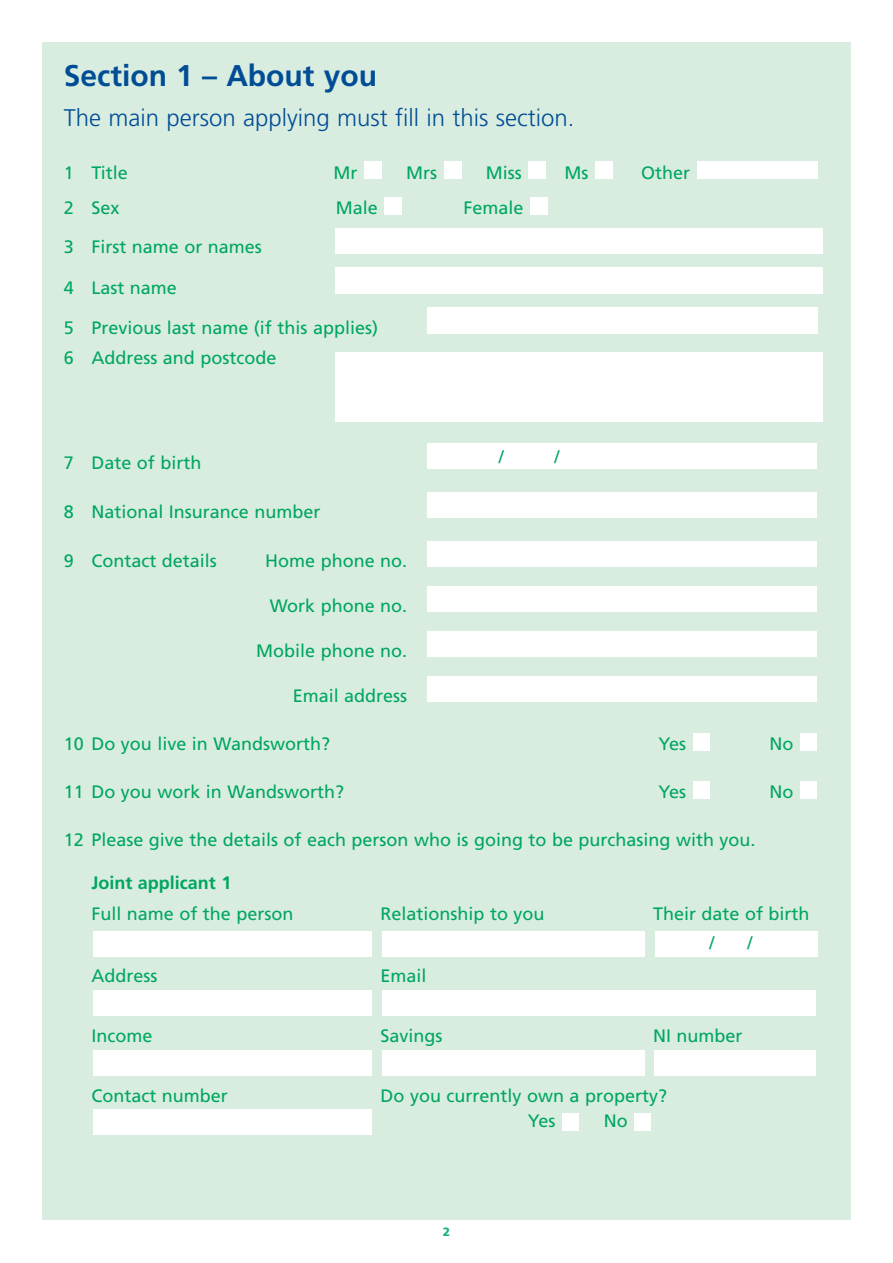
<style>
.page{position:relative;width:893px;height:1263px;background:#fff}
.page>*{position:absolute;margin:0;border:0;box-sizing:border-box;transform-origin:0 0}
.t1{font:700 30px "Frutiger LT";color:#014d95}
.t2{font:300 24px "Frutiger LT";color:#014d95}
.t3{font:18px/30.2px "Frutiger LT";color:#00a65f}
.t4{font:700 18px "Frutiger LT";color:#00a65f}
.t5{font:900 12px "Frutiger LT";color:#1db37a}
</style>
<div class="page">
<div style="left:42px;top:43px;width:808px;height:1177px;background:#d8ede0"></div>
<div style="left:427px;top:677px;width:390px;height:25px;background:#fff"></div>
<div style="left:427px;top:632px;width:390px;height:25px;background:#fff"></div>
<div style="left:427px;top:587px;width:390px;height:25px;background:#fff"></div>
<div style="left:427px;top:492px;width:390px;height:26px;background:#fff"></div>
<div style="left:427px;top:443px;width:390px;height:26px;background:#fff"></div>
<div style="left:93px;top:991px;width:278px;height:25px;background:#fff"></div>
<div style="left:654px;top:931px;width:163px;height:26px;background:#fff"></div>
<div style="left:382px;top:931px;width:262px;height:26px;background:#fff"></div>
<div style="left:93px;top:931px;width:278px;height:26px;background:#fff"></div>
<div style="left:428px;top:308px;width:390px;height:26px;background:#fff"></div>
<div style="left:530px;top:197px;width:17px;height:17px;background:#fff"></div>
<div style="left:385px;top:197px;width:17px;height:17px;background:#fff"></div>
<div style="left:697px;top:162px;width:121px;height:17px;background:#fff"></div>
<div style="left:595px;top:162px;width:17px;height:17px;background:#fff"></div>
<div style="left:529px;top:162px;width:17px;height:17px;background:#fff"></div>
<div style="left:444px;top:162px;width:17px;height:17px;background:#fff"></div>
<div style="left:365px;top:162px;width:17px;height:17px;background:#fff"></div>
<div style="left:335px;top:228px;width:487px;height:25px;background:#fff"></div>
<div style="left:335px;top:267px;width:487px;height:27px;background:#fff"></div>
<div style="left:335px;top:352px;width:487px;height:70px;background:#fff"></div>
<div style="left:427px;top:542px;width:390px;height:25px;background:#fff"></div>
<div style="left:693px;top:733px;width:16px;height:17px;background:#fff"></div>
<div style="left:800px;top:733px;width:17px;height:17px;background:#fff"></div>
<div style="left:693px;top:781px;width:16px;height:17px;background:#fff"></div>
<div style="left:800px;top:781px;width:17px;height:17px;background:#fff"></div>
<div style="left:93px;top:1050px;width:278px;height:26px;background:#fff"></div>
<div style="left:382px;top:1050px;width:262px;height:26px;background:#fff"></div>
<div style="left:654px;top:1050px;width:162px;height:26px;background:#fff"></div>
<div style="left:635px;top:1113px;width:16px;height:17px;background:#fff"></div>
<div style="left:562px;top:1113px;width:17px;height:17px;background:#fff"></div>
<div style="left:93px;top:1109px;width:278px;height:26px;background:#fff"></div>
<div style="left:382px;top:991px;width:434px;height:25px;background:#fff"></div>
<h1 class="t1" style="left:64px;top:64px;width:315px">Section 1 – About you</h1>
<h2 class="t2" style="left:64px;top:108px;width:512px">The main person applying must fill in this section.</h2>
<p class="t3" style="left:64px;top:159px;width:65px">1 Title</p>
<p class="t3" style="left:334px;top:159px;width:25px">Mr</p>
<p class="t3" style="left:406px;top:159px;width:32px">Mrs</p>
<p class="t3" style="left:486px;top:159px;width:38px">Miss</p>
<p class="t3" style="left:564px;top:159px;width:25px">Ms</p>
<p class="t3" style="left:641px;top:159px;width:51px">Other</p>
<p class="t3" style="left:64px;top:194px;width:57px">2 Sex</p>
<p class="t3" style="left:336px;top:194px;width:44px">Male</p>
<p class="t3" style="left:463px;top:194px;width:62px">Female</p>
<p class="t3" style="left:64px;top:234px;width:200px">3 First name or names</p>
<p class="t3" style="left:64px;top:274px;width:115px">4 Last name</p>
<p class="t3" style="left:64px;top:314px;width:316px">5 Previous last name (if this applies)<br>6 Address and postcode</p>
<p class="t3" style="left:499px;top:443px;width:7px">/</p>
<p class="t3" style="left:554px;top:443px;width:7px">/</p>
<p class="t3" style="left:64px;top:449px;width:139px">7 Date of birth</p>
<p class="t3" style="left:64px;top:498px;width:258px">8 National Insurance number</p>
<p class="t3" style="left:64px;top:547px;width:155px">9 Contact details</p>
<p class="t3" style="left:265px;top:547px;width:144px">Home phone no.</p>
<p class="t3" style="left:270px;top:592px;width:139px">Work phone no.</p>
<p class="t3" style="left:256px;top:637px;width:153px">Mobile phone no.</p>
<p class="t3" style="left:293px;top:682px;width:116px">Email address</p>
<p class="t3" style="left:64px;top:730px;width:268px">10 Do you live in Wandsworth?</p>
<p class="t3" style="left:658px;top:730px;width:29px">Yes</p>
<p class="t3" style="left:769px;top:730px;width:25px">No</p>
<p class="t3" style="left:64px;top:778px;width:282px">11 Do you work in Wandsworth?</p>
<p class="t3" style="left:658px;top:778px;width:29px">Yes</p>
<p class="t3" style="left:769px;top:778px;width:25px">No</p>
<p class="t3" style="left:64px;top:826px;width:693px">12 Please give the details of each person who is going to be purchasing with you.</p>
<p class="t4" style="left:91px;top:876px;width:142px">Joint applicant 1</p>
<p class="t3" style="left:91px;top:900px;width:204px">Full name of the person</p>
<p class="t3" style="left:381px;top:900px;width:166px">Relationship to you</p>
<p class="t3" style="left:653px;top:900px;width:158px">Their date of birth</p>
<p class="t3" style="left:91px;top:963px;width:68px">Address</p>
<p class="t3" style="left:381px;top:963px;width:48px">Email</p>
<p class="t3" style="left:709px;top:929px;width:7px">/</p>
<p class="t3" style="left:747px;top:929px;width:7px">/</p>
<p class="t3" style="left:91px;top:1022px;width:63px">Income</p>
<p class="t3" style="left:381px;top:1022px;width:64px">Savings</p>
<p class="t3" style="left:653px;top:1022px;width:91px">NI number</p>
<p class="t3" style="left:91px;top:1082px;width:138px">Contact number</p>
<p class="t3" style="left:528px;top:1084px;width:141px;line-height:25.5px;text-indent:-147px">Do you currently own a property?<br>Yes</p>
<p class="t3" style="left:604px;top:1108px;width:25px">No</p>
<p class="t5" style="left:443px;top:1226px;width:9px">2</p>
</div>
